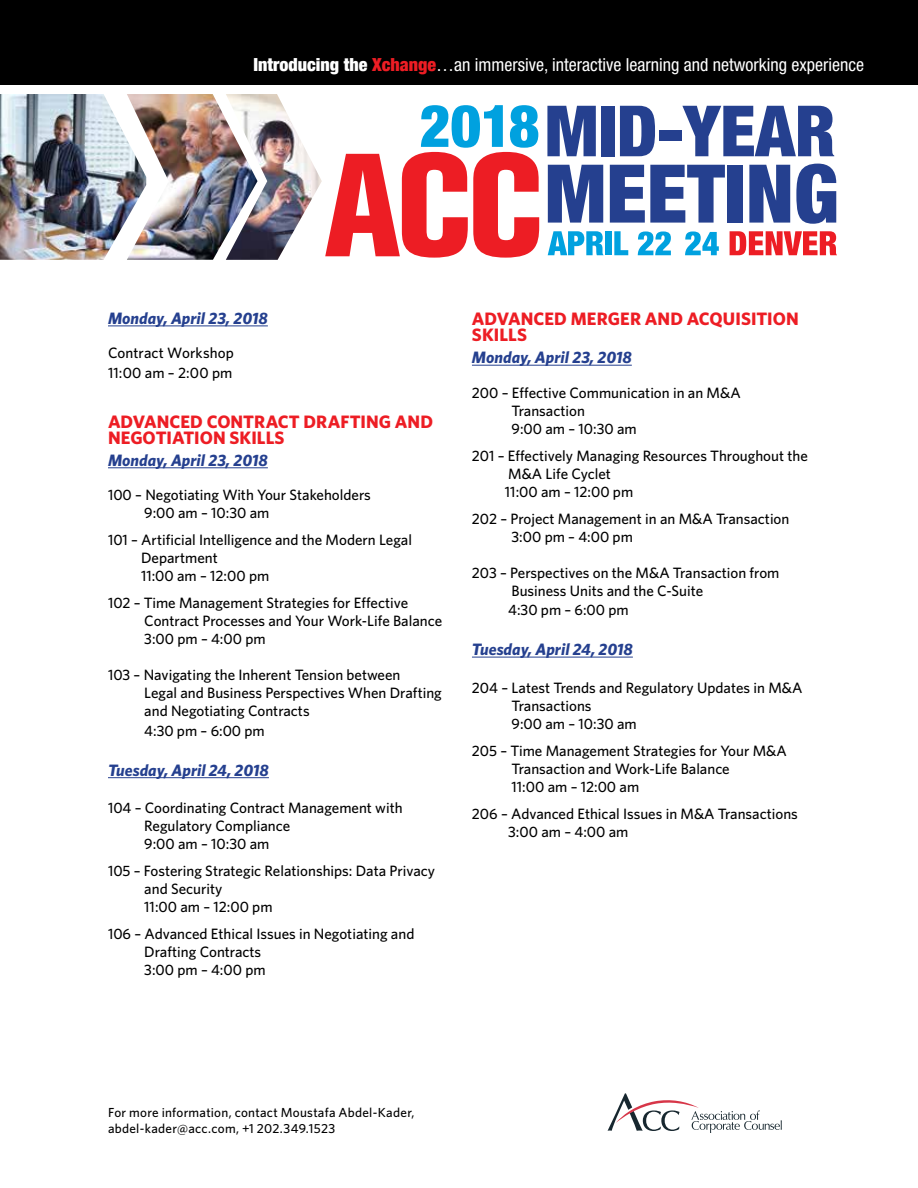
<style>
.page{position:relative;width:918px;height:1188px;background:#fff}
.page>*{position:absolute;margin:0;border:0;box-sizing:border-box;transform-origin:0 0}
.t1{font:700 18px/16.5px "Whitney";color:#ed1d24}
.t2{font:condensed 18px "Helvetica Neue LT Std";color:#fff}
.t3{font:italic 700 16.5px "Whitney";color:#25408f}
.t4{font:500 15px/18px "Whitney";color:#000}
.t5{font:500 13.2px/15.8px "Whitney";letter-spacing:.02em;color:#000}
.s1{font-family:"Helvetica Neue";font-weight:900}
.s2{font-family:"Helvetica Neue";font-weight:900;color:#ed1d24}
</style>
<div class="page">
<hr style="left:108px;top:326px;width:160px;height:1px;background:#25408f">
<hr style="left:108px;top:468px;width:160px;height:1px;background:#25408f">
<hr style="left:108px;top:777px;width:161px;height:1px;background:#25408f">
<hr style="left:472px;top:365px;width:160px;height:1px;background:#25408f">
<hr style="left:472px;top:657px;width:161px;height:1px;background:#25408f">
<svg style="left:608px;top:1093px;width:174px;height:40px"></svg>
<div style="left:0;top:0;width:918px;height:84px;background:#000"></div>
<img style="left:0;top:94px;width:127px;height:166px">
<img style="left:127px;top:94px;width:99px;height:166px">
<img style="left:226px;top:94px;width:96px;height:166px">
<svg style="left:547px;top:106px;width:49px;height:50px"></svg>
<div style="left:601px;top:106px;width:13px;height:50px;background:#25408f"></div>
<svg style="left:620px;top:106px;width:35px;height:50px"></svg>
<div style="left:659px;top:130px;width:22px;height:11px;background:#25408f"></div>
<svg style="left:682px;top:106px;width:152px;height:50px"></svg>
<svg style="left:548px;top:165px;width:55px;height:58px"></svg>
<svg style="left:610px;top:165px;width:115px;height:58px"></svg>
<div style="left:728px;top:165px;width:15px;height:58px;background:#25408f"></div>
<svg style="left:749px;top:165px;width:41px;height:58px"></svg>
<svg style="left:796px;top:164px;width:40px;height:60px"></svg>
<svg style="left:548px;top:231px;width:56px;height:24px"></svg>
<div style="left:605px;top:231px;width:7px;height:24px;background:#00a1df"></div>
<svg style="left:614px;top:231px;width:14px;height:24px"></svg>
<svg style="left:638px;top:231px;width:33px;height:24px"></svg>
<svg style="left:685px;top:231px;width:34px;height:24px"></svg>
<svg style="left:730px;top:231px;width:107px;height:24px"></svg>
<svg style="left:325px;top:105px;width:214px;height:153px"></svg>
<p class="t2" style="left:253px;top:55px;width:612px"><span class="s1">Introducing the</span> <span class="s2">Xchange</span>…an immersive, interactive learning and networking experience</p>
<p class="t3" style="left:108px;top:308px;width:161px">Monday, April 23, 2018</p>
<p class="t4" style="left:108px;top:343px;width:127px;line-height:19.8px">Contract Workshop<br>11:00 am – 2:00 pm</p>
<p class="t1" style="left:108px;top:412px;width:327px">ADVANCED CONTRACT DRAFTING AND<br>NEGOTIATION SKILLS</p>
<p class="t3" style="left:108px;top:450px;width:161px">Monday, April 23, 2018</p>
<p class="t4" style="left:144px;top:485px;width:228px;text-indent:-36px">100 – Negotiating With Your Stakeholders<br>9:00 am – 10:30 am</p>
<p class="t4" style="left:141px;top:530px;width:273px;text-indent:-33px">101 – Artificial Intelligence and the Modern Legal<br>Department<br>11:00 am – 12:00 pm</p>
<p class="t4" style="left:144px;top:593px;width:299px;text-indent:-36px">102 – Time Management Strategies for Effective<br>Contract Processes and Your Work-Life Balance<br>3:00 pm – 4:00 pm</p>
<p class="t4" style="left:144px;top:665px;width:299px;text-indent:-36px">103 – Navigating the Inherent Tension between<br>Legal and Business Perspectives When Drafting and Negotiating Contracts</p>
<p class="t4" style="left:144px;top:721px;width:122px">4:30 pm – 6:00 pm</p>
<p class="t3" style="left:108px;top:760px;width:162px">Tuesday, April 24, 2018</p>
<p class="t4" style="left:144px;top:799px;width:260px;text-indent:-36px">104 – Coordinating Contract Management with<br>Regulatory Compliance<br>9:00 am – 10:30 am</p>
<p class="t4" style="left:144px;top:862px;width:292px;text-indent:-36px">105 – Fostering Strategic Relationships: Data Privacy and Security<br>11:00 am – 12:00 pm</p>
<p class="t4" style="left:144px;top:925px;width:272px;text-indent:-36px">106 – Advanced Ethical Issues in Negotiating and<br>Drafting Contracts<br>3:00 pm – 4:00 pm</p>
<p class="t1" style="left:472px;top:310px;width:328px">ADVANCED MERGER AND ACQUISITION<br>SKILLS</p>
<p class="t3" style="left:472px;top:347px;width:161px">Monday, April 23, 2018</p>
<p class="t4" style="left:512px;top:383px;width:231px;text-indent:-40px">200 – Effective Communication in an M&amp;A<br>Transaction<br>9:00 am – 10:30 am</p>
<p class="t4" style="left:505px;top:446px;width:304px;text-indent:-33px">201 – Effectively Managing Resources Throughout the<br>M&amp;A Life Cyclet<br>11:00 am – 12:00 pm</p>
<p class="t4" style="left:512px;top:509px;width:279px;text-indent:-40px">202 – Project Management in an M&amp;A Transaction<br>3:00 pm – 4:00 pm</p>
<p class="t4" style="left:512px;top:563px;width:269px;text-indent:-40px">203 – Perspectives on the M&amp;A Transaction from<br>Business Units and the C-Suite</p>
<p class="t4" style="left:508px;top:601px;width:122px">4:30 pm – 6:00 pm</p>
<p class="t3" style="left:472px;top:639px;width:162px">Tuesday, April 24, 2018</p>
<p class="t4" style="left:512px;top:678px;width:292px;text-indent:-40px">204 – Latest Trends and Regulatory Updates in M&amp;A<br>Transactions<br>9:00 am – 10:30 am</p>
<p class="t4" style="left:512px;top:741px;width:277px;text-indent:-40px">205 – Time Management Strategies for Your M&amp;A<br>Transaction and Work-Life Balance<br>11:00 am – 12:00 am</p>
<p class="t4" style="left:508px;top:804px;width:291px;text-indent:-36px">206 – Advanced Ethical Issues in M&amp;A Transactions<br>3:00 am – 4:00 am</p>
<p class="t5" style="left:108px;top:1104px;width:308px">For more information, contact Moustafa Abdel-Kader, abdel-kader@acc.com, +1 202.349.1523</p>
</div>
